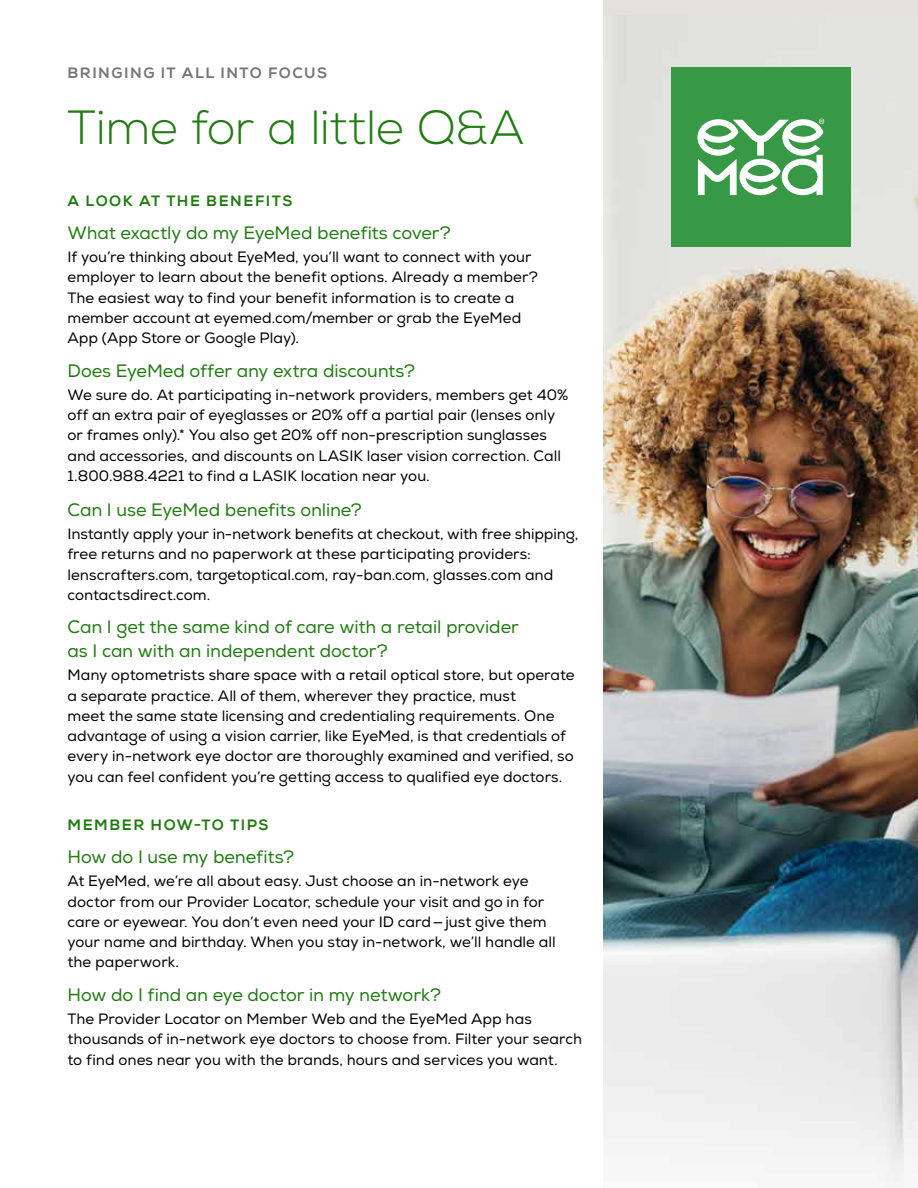
<style>
.page{position:relative;width:918px;height:1188px;background:#fff}
.page>*{position:absolute;margin:0;border:0;box-sizing:border-box;transform-origin:0 0}
.headline{font:300 48px "Nexa";letter-spacing:-.01em;color:#227b13}
.sub-subhead{font:18px/24px "Nexa";letter-spacing:-.005em;color:#227b13}
.body{font:15px/20.2px "Nexa";letter-spacing:.005em;color:#000}
.subhead{font:15px "Nexa X Bold";letter-spacing:.1em;color:#227b13}
.t1{font:15px "Nexa X Bold";letter-spacing:.1em;color:#757676}
</style>
<div class="page">
<img style="left:603px;top:15px;width:315px;height:1167px">
<div style="left:671px;top:68px;width:179px;height:179px;background:#379846"></div>
<svg style="left:697px;top:119px;width:127px;height:76px"></svg>
<h1 class="t1" style="left:68px;top:64px;width:261px">BRINGING IT ALL INTO FOCUS</h1>
<h1 class="headline" style="left:68px;top:99px;width:459px">Time for a little Q&amp;A</h1>
<h2 class="subhead" style="left:68px;top:191px;width:226px">A LOOK AT THE BENEFITS</h2>
<h3 class="sub-subhead" style="left:68px;top:221px;width:385px">What exactly do my EyeMed benefits cover?</h3>
<p class="body" style="left:68px;top:247px;width:472px">If you’re thinking about EyeMed, you’ll want to connect with your employer to learn about the benefit options. Already a member?<br>The easiest way to find your benefit information is to create a member account at eyemed.com/member or grab the EyeMed App (App Store or Google Play).</p>
<h3 class="sub-subhead" style="left:68px;top:359px;width:349px">Does EyeMed offer any extra discounts?</h3>
<p class="body" style="left:68px;top:385px;width:502px">We sure do. At participating in-network providers, members get 40% off an extra pair of eyeglasses or 20% off a partial pair (lenses only or frames only).* You also get 20% off non-prescription sunglasses and accessories, and discounts on LASIK laser vision correction. Call 1.800.988.4221 to find a LASIK location near you.</p>
<h3 class="sub-subhead" style="left:68px;top:498px;width:296px">Can I use EyeMed benefits online?</h3>
<p class="body" style="left:68px;top:524px;width:512px">Instantly apply your in-network benefits at checkout, with free shipping, free returns and no paperwork at these participating providers: lenscrafters.com, targetoptical.com, ray-ban.com, glasses.com and contactsdirect.com.</p>
<h3 class="sub-subhead" style="left:68px;top:616px;width:453px">Can I get the same kind of care with a retail provider as I can with an independent doctor?</h3>
<p class="body" style="left:68px;top:665px;width:509px">Many optometrists share space with a retail optical store, but operate a separate practice. All of them, wherever they practice, must<br>meet the same state licensing and credentialing requirements. One advantage of using a vision carrier, like EyeMed, is that credentials of every in-network eye doctor are thoroughly examined and verified, so you can feel confident you’re getting access to qualified eye doctors.</p>
<h2 class="subhead" style="left:68px;top:815px;width:202px">MEMBER HOW-TO TIPS</h2>
<h3 class="sub-subhead" style="left:68px;top:846px;width:228px">How do I use my benefits?</h3>
<p class="body" style="left:67px;top:871px;width:490px">At EyeMed, we’re all about easy. Just choose an in-network eye doctor from our Provider Locator, schedule your visit and go in for care or eyewear. You don’t even need your ID card—just give them your name and birthday. When you stay in-network, we’ll handle all the paperwork.</p>
<h3 class="sub-subhead" style="left:68px;top:983px;width:375px">How do I find an eye doctor in my network?</h3>
<p class="body" style="left:68px;top:1009px;width:516px">The Provider Locator on Member Web and the EyeMed App has thousands of in-network eye doctors to choose from. Filter your search to find ones near you with the brands, hours and services you want.</p>
</div>
